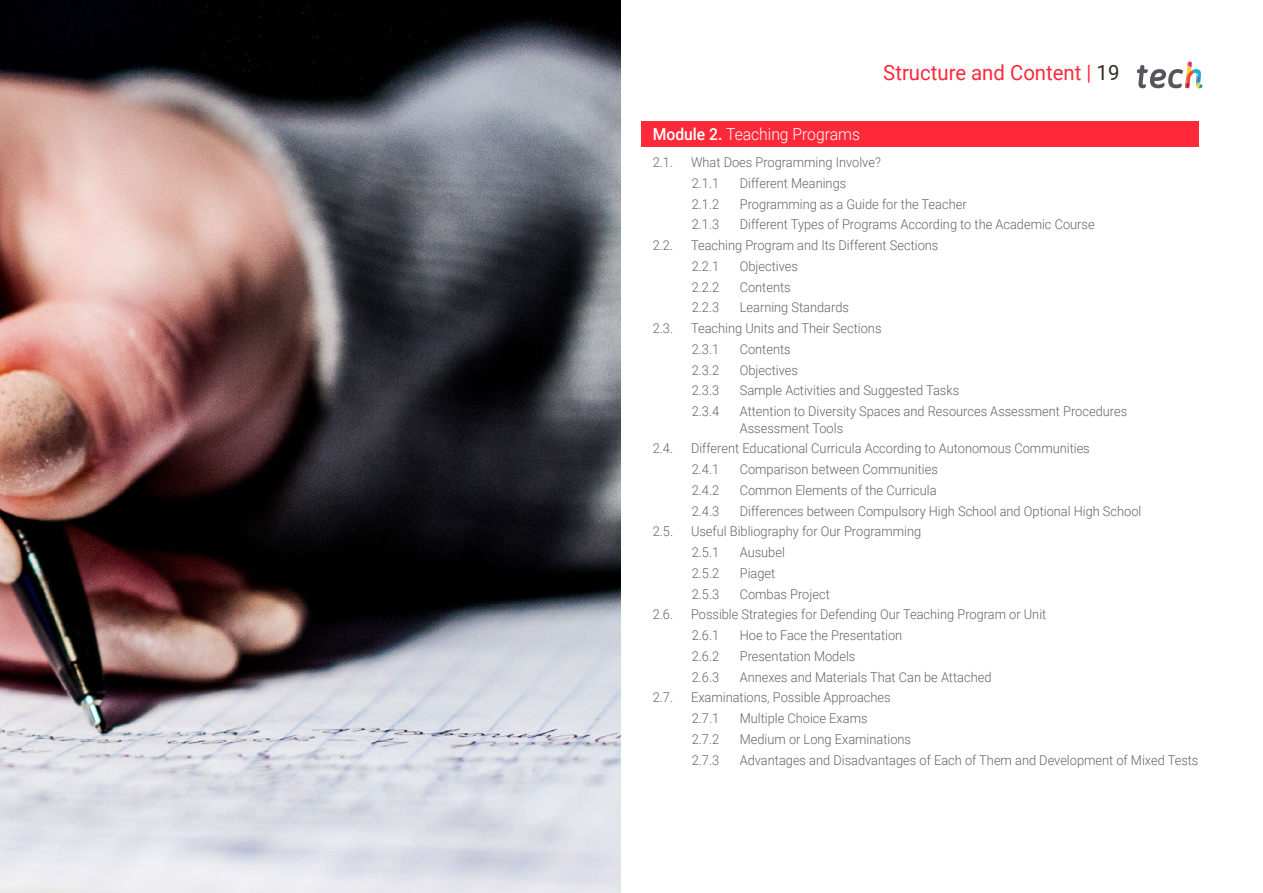
<style>
.page{position:relative;width:1263px;height:893px;background:#fff}
.page>*{position:absolute;margin:0;border:0;box-sizing:border-box;transform-origin:0 0}
.t1{font:21px "Roboto";color:#ff293a}
.t2{font:300 16.5px "Roboto";color:#fff;scale:.95 1}
.t3{font:300 13.5px/20.7px "Roboto";color:#61646a;scale:.95 1}
.s1{color:#312e20}
.s2{font-weight:500}
</style>
<div class="page">
<img style="left:0;top:0;width:621px;height:893px">
<div style="left:642px;top:121px;width:557px;height:25px;background:#ff293a"></div>
<svg style="left:1137px;top:62px;width:65px;height:27px"></svg>
<h1 class="t1" style="left:883px;top:57px;width:238px">Structure and Content | <span class="s1">19</span></h1>
<p class="t2" style="left:653px;top:123px;width:220px"><span class="s2">Module 2.</span> Teaching Programs</p>
<p class="t3" style="left:653px;top:151px;width:23px">2.1.</p>
<p class="t3" style="left:691px;top:151px;width:201px">What Does Programming Involve?<br>2.1.1</p>
<p class="t3" style="left:740px;top:172px;width:114px">Different Meanings</p>
<p class="t3" style="left:692px;top:193px;width:30px">2.1.2</p>
<p class="t3" style="left:740px;top:193px;width:240px">Programming as a Guide for the Teacher</p>
<p class="t3" style="left:692px;top:214px;width:30px">2.1.3</p>
<p class="t3" style="left:740px;top:214px;width:375px">Different Types of Programs According to the Academic Course</p>
<p class="t3" style="left:653px;top:234px;width:23px">2.2.</p>
<p class="t3" style="left:691px;top:234px;width:262px">Teaching Program and Its Different Sections<br>2.2.1</p>
<p class="t3" style="left:740px;top:255px;width:63px">Objectives</p>
<p class="t3" style="left:692px;top:276px;width:30px">2.2.2</p>
<p class="t3" style="left:740px;top:276px;width:55px">Contents</p>
<p class="t3" style="left:692px;top:297px;width:30px">2.2.3</p>
<p class="t3" style="left:740px;top:297px;width:116px">Learning Standards</p>
<p class="t3" style="left:653px;top:317px;width:23px">2.3.</p>
<p class="t3" style="left:691px;top:317px;width:202px">Teaching Units and Their Sections<br>2.3.1</p>
<p class="t3" style="left:740px;top:338px;width:55px">Contents</p>
<p class="t3" style="left:692px;top:359px;width:30px">2.3.2</p>
<p class="t3" style="left:740px;top:359px;width:63px">Objectives</p>
<p class="t3" style="left:692px;top:380px;width:30px">2.3.3</p>
<p class="t3" style="left:740px;top:380px;width:232px">Sample Activities and Suggested Tasks</p>
<p class="t3" style="left:692px;top:400px;width:30px">2.3.4</p>
<p class="t3" style="left:740px;top:403px;width:409px;line-height:16.5px">Attention to Diversity Spaces and Resources Assessment Procedures<br>Assessment Tools</p>
<p class="t3" style="left:653px;top:438px;width:23px">2.4.</p>
<p class="t3" style="left:691px;top:438px;width:421px">Different Educational Curricula According to Autonomous Communities<br>2.4.1</p>
<p class="t3" style="left:740px;top:458px;width:210px">Comparison between Communities</p>
<p class="t3" style="left:692px;top:479px;width:30px">2.4.2</p>
<p class="t3" style="left:740px;top:479px;width:209px">Common Elements of the Curricula</p>
<p class="t3" style="left:692px;top:500px;width:30px">2.4.3</p>
<p class="t3" style="left:740px;top:500px;width:424px">Differences between Compulsory High School and Optional High School</p>
<p class="t3" style="left:653px;top:521px;width:23px">2.5.</p>
<p class="t3" style="left:691px;top:521px;width:244px">Useful Bibliography for Our Programming<br>2.5.1</p>
<p class="t3" style="left:740px;top:541px;width:49px">Ausubel</p>
<p class="t3" style="left:692px;top:562px;width:30px">2.5.2</p>
<p class="t3" style="left:740px;top:562px;width:39px">Piaget</p>
<p class="t3" style="left:692px;top:583px;width:30px">2.5.3</p>
<p class="t3" style="left:740px;top:583px;width:96px">Combas Project</p>
<p class="t3" style="left:653px;top:604px;width:23px">2.6.</p>
<p class="t3" style="left:691px;top:604px;width:375px">Possible Strategies for Defending Our Teaching Program or Unit<br>2.6.1</p>
<p class="t3" style="left:740px;top:624px;width:173px">Hoe to Face the Presentation</p>
<p class="t3" style="left:692px;top:645px;width:30px">2.6.2</p>
<p class="t3" style="left:740px;top:645px;width:123px">Presentation Models</p>
<p class="t3" style="left:692px;top:666px;width:30px">2.6.3</p>
<p class="t3" style="left:740px;top:666px;width:266px">Annexes and Materials That Can be Attached</p>
<p class="t3" style="left:653px;top:687px;width:23px">2.7.</p>
<p class="t3" style="left:691px;top:687px;width:212px">Examinations, Possible Approaches<br>2.7.1</p>
<p class="t3" style="left:740px;top:707px;width:136px">Multiple Choice Exams</p>
<p class="t3" style="left:692px;top:728px;width:30px">2.7.2</p>
<p class="t3" style="left:740px;top:728px;width:182px">Medium or Long Examinations</p>
<p class="t3" style="left:692px;top:749px;width:30px">2.7.3</p>
<p class="t3" style="left:740px;top:749px;width:484px">Advantages and Disadvantages of Each of Them and Development of Mixed Tests</p>
</div>
